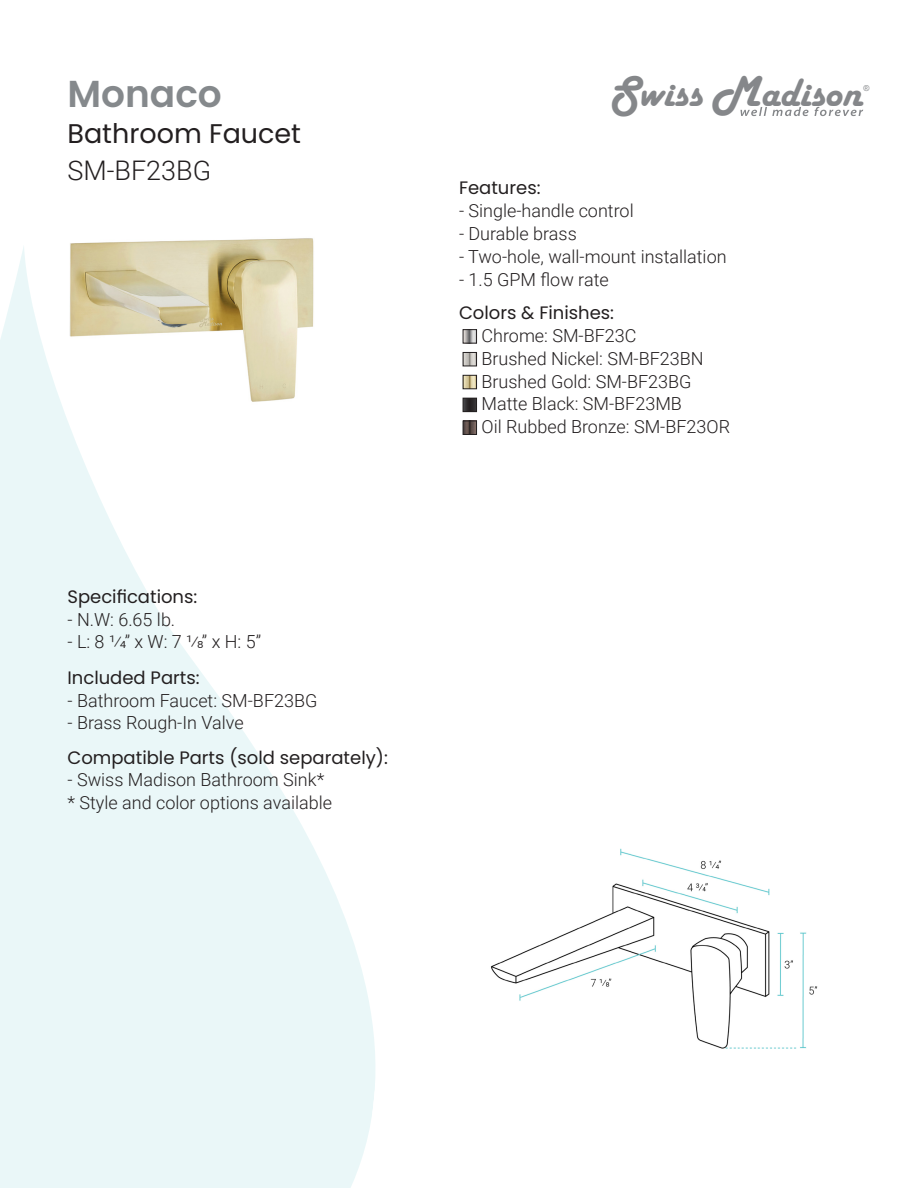
<style>
.page{position:relative;width:918px;height:1188px;background:#fff}
.page>*{position:absolute;margin:0;border:0;box-sizing:border-box;transform-origin:0 0}
.t1{font:41.1px "Harlow Solid";color:#85878a}
.t2{font:600 37.5px "Poppins";color:#85898c}
.t3{font:27px "Poppins";color:#231f20}
.t4{font:300 27px "Roboto";color:#231f20}
.t5{font:300 18px "Roboto";color:#231f20}
.t6{font:18px "Poppins";color:#231f20}
.t7{font:8.1px "Arial";color:#85878a}
.s1{font-size:45px}
</style>
<div class="page">
<img style="left:70px;top:238px;width:244px;height:6px">
<svg style="left:0;top:244px;width:375px;height:944px;fill:#eaf7f8"></svg>
<svg style="left:740px;top:107px;width:123px;height:9px"></svg>
<img style="left:491px;top:848px;width:327px;height:201px">
<img style="left:465px;top:331px;width:10px;height:10px">
<div style="left:463px;top:329px;width:14px;height:14px;border:1px solid #231f20"></div>
<img style="left:465px;top:354px;width:10px;height:10px">
<div style="left:463px;top:352px;width:14px;height:14px;border:1px solid #231f20"></div>
<img style="left:465px;top:377px;width:10px;height:10px">
<div style="left:463px;top:375px;width:14px;height:14px;border:1px solid #231f20"></div>
<img style="left:465px;top:400px;width:10px;height:10px">
<div style="left:463px;top:398px;width:14px;height:14px;border:1px solid #231f20"></div>
<img style="left:465px;top:423px;width:10px;height:10px">
<div style="left:463px;top:421px;width:14px;height:14px;border:1px solid #231f20"></div>
<p class="t1" style="left:609px;top:70px;width:254px"><span class="s1">S</span>wiss <span class="s1">M</span>adison</p>
<p class="t2" style="left:68px;top:72px;width:156px">Monaco</p>
<p class="t7" style="left:863px;top:83px;width:8px">®</p>
<p class="t3" style="left:68px;top:118px;width:235px">Bathroom Faucet</p>
<p class="t4" style="left:68px;top:152px;width:145px">SM-BF23BG</p>
<p class="t6" style="left:459px;top:178px;width:83px">Features:</p>
<p class="t5" style="left:459px;top:198px;width:176px">- Single-handle control</p>
<p class="t5" style="left:459px;top:221px;width:119px">- Durable brass</p>
<p class="t5" style="left:459px;top:244px;width:269px">- Two-hole, wall-mount installation</p>
<p class="t5" style="left:459px;top:267px;width:151px">- 1.5 GPM flow rate</p>
<p class="t6" style="left:68px;top:586px;width:131px">Specifications:</p>
<p class="t5" style="left:68px;top:607px;width:109px">- N.W: 6.65 lb.</p>
<p class="t5" style="left:68px;top:629px;width:195px">- L: 8 1/4” x W: 7 1/8” x H: 5”</p>
<p class="t6" style="left:68px;top:667px;width:134px">Included Parts:</p>
<p class="t5" style="left:68px;top:688px;width:251px">- Bathroom Faucet: SM-BF23BG</p>
<p class="t5" style="left:68px;top:710px;width:178px">- Brass Rough-In Valve</p>
<p class="t6" style="left:68px;top:747px;width:322px">Compatible Parts (sold separately):</p>
<p class="t5" style="left:68px;top:767px;width:258px">- Swiss Madison Bathroom Sink*</p>
<p class="t5" style="left:68px;top:790px;width:266px">* Style and color options available</p>
<p class="t6" style="left:459px;top:303px;width:157px">Colors &amp; Finishes:</p>
<p class="t5" style="left:482px;top:323px;width:157px">Chrome: SM-BF23C</p>
<p class="t5" style="left:482px;top:346px;width:224px">Brushed Nickel: SM-BF23BN</p>
<p class="t5" style="left:482px;top:369px;width:212px">Brushed Gold: SM-BF23BG</p>
<p class="t5" style="left:482px;top:391px;width:202px">Matte Black: SM-BF23MB</p>
<p class="t5" style="left:482px;top:414px;width:250px">Oil Rubbed Bronze: SM-BF23OR</p>
</div>
